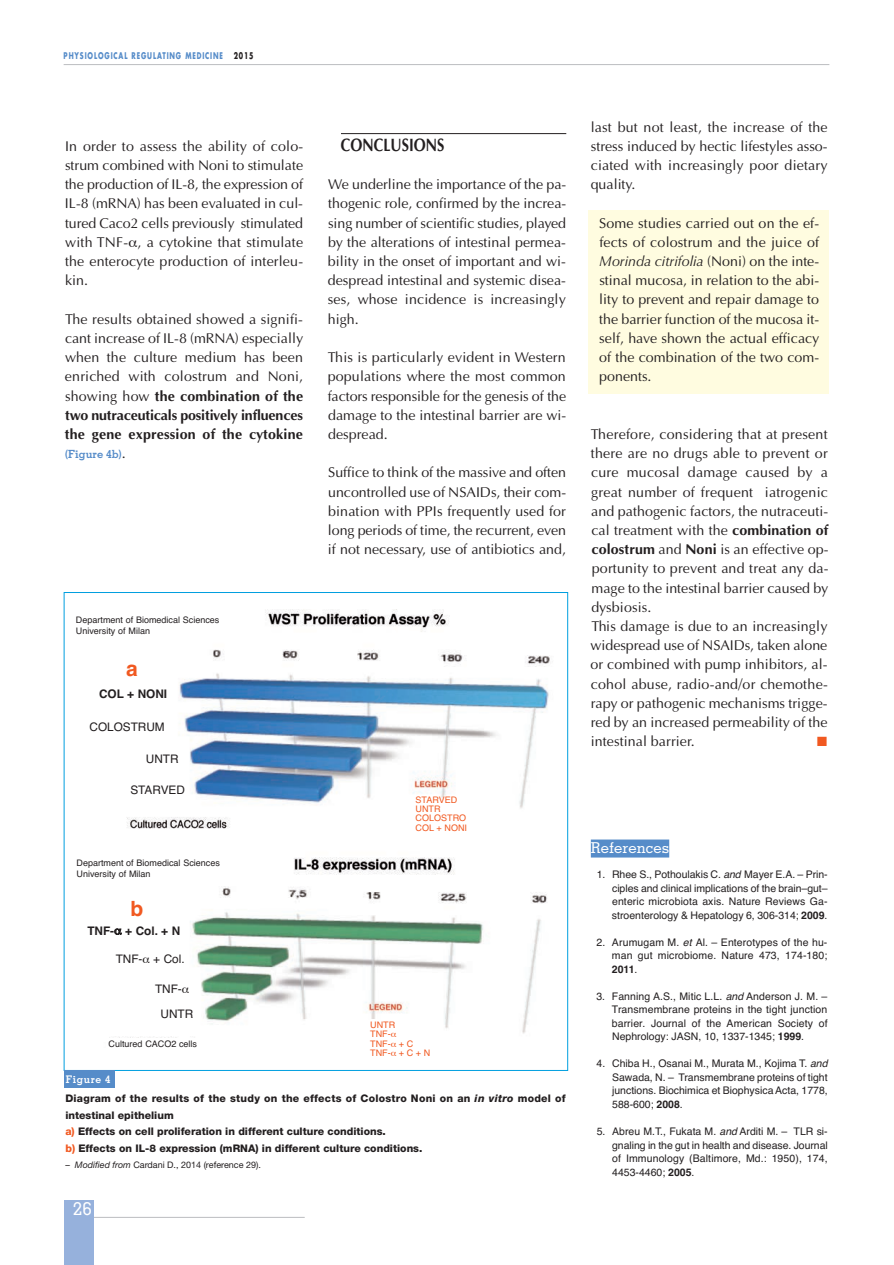
<style>
.page{position:relative;width:894px;height:1265px;background:#fff}
.page>*{position:absolute;margin:0;border:0;box-sizing:border-box;transform-origin:0 0}
.t1{font:700 21px "Helvetica";color:#f15921}
.t2{font:700 18px "Optima";color:#231f20;scale:.8 1}
.t3{font:500 18px "Memphis";color:#fff}
.t4{font:500 15px "Memphis";color:#fff}
.t5{font:14.25px/19.2px "Optima";letter-spacing:.005em;color:#231f20;text-align:justify}
.t6{font:11.85px/25.3px "Helvetica";color:#231f20}
.t7{font:700 11.85px "Helvetica";color:#231f20}
.t8{font:700 11.25px "Memphis";color:#568cc9}
.t9{font:10.5px/13.5px "Helvetica";color:#231f20;text-align:justify}
.t10{font:800 10.5px/16.5px "Helvetica Neue";color:#231f20}
.t11{font:700 10.5px "Memphis";letter-spacing:.05em;color:#fff}
.t12{font:9px/10.8px "Helvetica";color:#231f20}
.t13{font:9px/9.3px "Helvetica";color:#f15921}
.t14{font:9px "Helvetica Neue";color:#231f20}
.t15{font:700 9px "Futura";letter-spacing:.135em;color:#568cc9;scale:.7 1}
.s1{color:#231f20}
.s2{font-weight:700}
.s3{font-family:"Optima";font-weight:400;font-size:14.25px;color:#231f20}
.s4{font-style:italic}
.s5{color:#f15921}
</style>
<div class="page">
<div style="left:588px;top:210px;width:240px;height:184px;background:#fffce0"></div>
<hr style="left:85px;top:1217px;width:220px;height:1px;background:#bcbdc0">
<div style="left:64px;top:1200px;width:29px;height:64px;background:#96b1dc"></div>
<hr style="left:64px;top:64px;width:765px;height:1px;background:#bcbdc0">
<hr style="left:341px;top:133px;width:225px;height:1px;background:#231f20">
<img style="left:115px;top:609px;width:435px;height:428px">
<div style="left:64px;top:1070px;width:51px;height:17px;background:#568cc9"></div>
<div style="left:591px;top:839px;width:78px;height:18px;background:#568cc9"></div>
<svg style="left:391px;top:1033px;width:7px;height:4px"></svg>
<svg style="left:114px;top:928px;width:8px;height:6px"></svg>
<svg style="left:143px;top:957px;width:10px;height:7px"></svg>
<svg style="left:182px;top:987px;width:7px;height:5px"></svg>
<p class="t15" style="left:64px;top:52px;width:273px">PHYSIOLOGICAL REGULATING MEDICINE <span class="s1">2015</span></p>
<p class="t5" style="left:65px;top:136px;width:240px">In order to assess the ability of colo&shy;strum combined with Noni to stimulate the production of IL-8, the expression of IL-8 (mRNA) has been evaluated in cul&shy;tured Caco2 cells previously stimulated with TNF- , a cytokine that stimulate the enterocyte production of interleu&shy;kin.</p>
<p class="t5" style="left:65px;top:309px;width:240px">The results obtained showed a signifi&shy;cant increase of IL-8 (mRNA) especially when the culture medium has been enriched with colostrum and Noni, showing how <span class="s2">the combination of the two nutraceuticals positively influences the gene expression of the cytokine</span></p>
<p class="t8" style="left:65px;top:450px;width:62px">(Figure 4b)<span class="s3">.</span></p>
<p class="t12" style="left:76px;top:614px;width:145px">Department of Biomedical Sciences<br>University of Milan</p>
<h1 class="t1" style="left:126px;top:656px;width:13px">a</h1>
<p class="t7" style="left:99px;top:686px;width:70px">COL + NONI</p>
<p class="t6" style="left:89px;top:714px;width:77px">COLOSTRUM</p>
<p class="t6" style="left:146px;top:746px;width:34px">UNTR</p>
<p class="t6" style="left:130px;top:777px;width:56px">STARVED</p>
<p class="t12" style="left:76px;top:858px;width:145px">Department of Biomedical Sciences<br>University of Milan</p>
<h1 class="t1" style="left:130px;top:896px;width:14px">b</h1>
<p class="t7" style="left:87px;top:923px;width:94px">TNF- + Col. + N</p>
<p class="t6" style="left:116px;top:946px;width:70px">TNF- + Col.</p>
<p class="t6" style="left:161px;top:975px;width:34px;text-indent:-6px">TNF-<br>UNTR</p>
<p class="t12" style="left:109px;top:1038px;width:90px">Cultured CACO2 cells</p>
<p class="t11" style="left:66px;top:1075px;width:46px">Figure 4</p>
<p class="t2" style="left:341px;top:134px;width:131px">CONCLUSIONS</p>
<p class="t5" style="left:328px;top:175px;width:240px">We underline the importance of the pa&shy;thogenic role, confirmed by the increa&shy;sing number of scientific studies, played by the alterations of intestinal permea&shy;bility in the onset of important and wi&shy;despread intestinal and systemic disea&shy;ses, whose incidence is increasingly high.</p>
<p class="t5" style="left:328px;top:347px;width:240px">This is particularly evident in Western populations where the most common factors responsible for the genesis of the damage to the intestinal barrier are wi&shy;despread.</p>
<p class="t5" style="left:328px;top:463px;width:240px">Suffice to think of the massive and often uncontrolled use of NSAIDs, their com&shy;bination with PPIs frequently used for long periods of time, the recurrent, even if not necessary, use of antibiotics and,</p>
<p class="t13" style="left:415px;top:795px;width:53px">STARVED<br>UNTR<br>COLOSTRO<br>COL + NONI</p>
<p class="t13" style="left:370px;top:1020px;width:62px">UNTR<br>TNF-<br>TNF- + C<br>TNF- + C + N</p>
<p class="t10" style="left:65px;top:1091px;width:502px">Diagram of the results of the study on the effects of Colostro Noni on an <span class="s4">in vitro</span> model of intestinal epithelium<br><span class="s5">a)</span> Effects on cell proliferation in different culture conditions.<br><span class="s5">b)</span> Effects on IL-8 expression (mRNA) in different culture conditions.</p>
<p class="t14" style="left:65px;top:1161px;width:197px">– <span class="s4">Modified from</span> Cardani D., 2014 (reference 29).</p>
<p class="t3" style="left:73px;top:1201px;width:20px">26</p>
<p class="t5" style="left:590px;top:117px;width:238px">last but not least, the increase of the stress induced by hectic lifestyles asso&shy;ciated with increasingly poor dietary quality.</p>
<p class="t5" style="left:599px;top:213px;width:221px">Some studies carried out on the ef&shy;fects of colostrum and the juice of <span class="s4">Morinda citrifolia</span> (Noni) on the inte&shy;stinal mucosa, in relation to the abi&shy;lity to prevent and repair damage to the barrier function of the mucosa it&shy;self, have shown the actual efficacy of the combination of the two com&shy;ponents.</p>
<p class="t5" style="left:590px;top:424px;width:240px;text-align:left">Therefore, considering that at present there are no drugs able to prevent or cure mucosal damage caused by a great number of frequent iatrogenic and pathogenic factors, the nutraceuti&shy;cal treatment with the <span class="s2">combination of colostrum</span> and <span class="s2">Noni</span> is an effective op&shy;portunity to prevent and treat any da&shy;mage to the intestinal barrier caused by dysbiosis.<br>This damage is due to an increasingly widespread use of NSAIDs, taken alone or combined with pump inhibitors, al&shy;cohol abuse, radio-and/or chemothe&shy;rapy or pathogenic mechanisms trigge&shy;red by an increased permeability of the intestinal barrier.</p>
<p class="t4" style="left:591px;top:842px;width:80px">References</p>
<p class="t9" style="left:612px;top:868px;width:217px;text-indent:-15px">1. Rhee S., Pothoulakis C. <span class="s4">and</span> Mayer E.A. – Prin&shy;ciples and clinical implications of the brain–gut– enteric microbiota axis. Nature Reviews Ga&shy;stroenterology &amp; Hepatology 6, 306-314; <span class="s2">2009</span>.</p>
<p class="t9" style="left:612px;top:935px;width:217px;text-indent:-15px">2. Arumugam M. <span class="s4">et</span> Al. – Enterotypes of the hu&shy;man gut microbiome. Nature 473, 174-180; <span class="s2">2011</span>.</p>
<p class="t9" style="left:611px;top:989px;width:217px;text-indent:-15px">3. Fanning A.S., Mitic L.L. <span class="s4">and</span> Anderson J. M. – Transmembrane proteins in the tight junction barrier. Journal of the American Society of Nephrology: JASN, 10, 1337-1345; <span class="s2">1999</span>.</p>
<p class="t9" style="left:612px;top:1057px;width:217px;text-indent:-15px">4. Chiba H., Osanai M., Murata M., Kojima T. <span class="s4">and </span>Sawada, N. – Transmembrane proteins of tight junctions. Biochimica et Biophysica Acta, 1778, 588-600; <span class="s2">2008</span>.</p>
<p class="t9" style="left:612px;top:1124px;width:217px;text-indent:-15px">5. Abreu M.T., Fukata M. <span class="s4">and</span> Arditi M. – TLR si&shy;gnaling in the gut in health and disease. Journal of Immunology (Baltimore, Md.: 1950), 174, 4453-4460; <span class="s2">2005</span>.</p>
</div>
